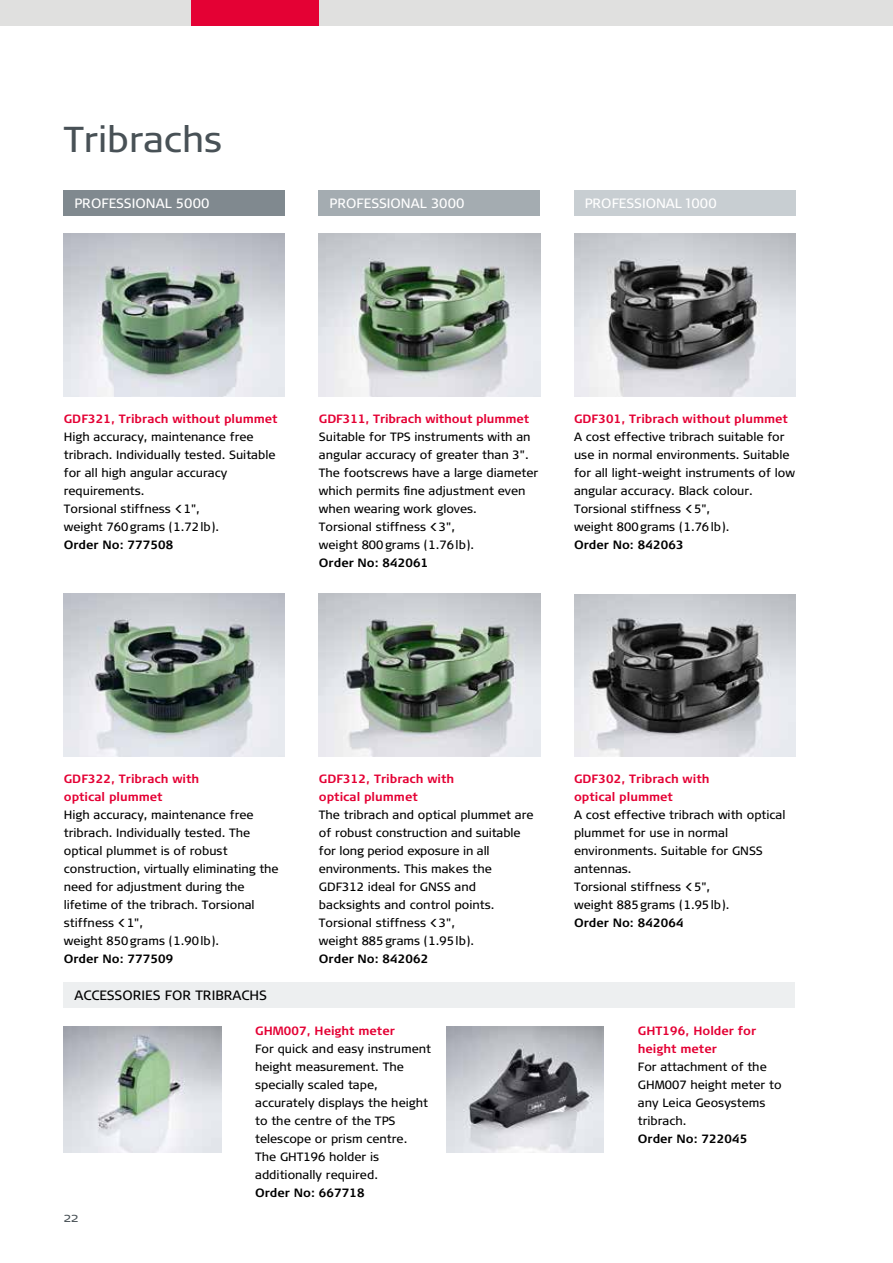
<style>
.page{position:relative;width:893px;height:1263px;background:#fff}
.page>*{position:absolute;margin:0;border:0;box-sizing:border-box;transform-origin:0 0}
.t1{font:36px "Signa Pro";color:#485156}
.t2{font:13.5px "Signa Pro";color:#fff}
.t3{font:13.5px "Signa Pro";color:#000}
.t4{font:300 13.5px "Signa Pro";color:#485156}
.t5{font:12px/18px "Signa Pro";color:#000}
.t6{font:700 12px/18px "Signa Pro";color:#e40134}
.t7{font:700 12px "Signa Pro";color:#000}
</style>
<div class="page">
<div style="left:0;top:0;width:893px;height:26px;background:#e0e0df"></div>
<img style="left:574px;top:234px;width:221px;height:162px">
<img style="left:64px;top:1026px;width:157px;height:126px">
<img style="left:319px;top:234px;width:221px;height:162px">
<img style="left:446px;top:1026px;width:158px;height:126px">
<img style="left:574px;top:594px;width:221px;height:162px">
<div style="left:64px;top:190px;width:221px;height:26px;background:#80898f"></div>
<div style="left:319px;top:190px;width:221px;height:26px;background:#a4acb1"></div>
<div style="left:574px;top:190px;width:221px;height:26px;background:#c8ced2"></div>
<div style="left:191px;top:0;width:128px;height:26px;background:#e40134"></div>
<img style="left:64px;top:234px;width:221px;height:162px">
<img style="left:64px;top:594px;width:221px;height:163px">
<img style="left:319px;top:594px;width:221px;height:163px">
<div style="left:64px;top:982px;width:731px;height:26px;background:#edeff0"></div>
<h1 class="t1" style="left:64px;top:114px;width:160px">Tribrachs</h1>
<p class="t2" style="left:74px;top:194px;width:137px">PROFESSIONAL 5000</p>
<p class="t2" style="left:330px;top:194px;width:137px">PROFESSIONAL 3000</p>
<p class="t2" style="left:585px;top:194px;width:134px">PROFESSIONAL 1000</p>
<p class="t6" style="left:64px;top:409px;width:215px">GDF321, Tribrach without plummet</p>
<p class="t5" style="left:64px;top:427px;width:213px">High accuracy, maintenance free tribrach. Individually tested. Suitable for all high angular accuracy requirements.<br>Torsional stiffness &lt;1",<br>weight 760grams (1.72lb).</p>
<p class="t7" style="left:64px;top:536px;width:111px">Order No: 777508</p>
<p class="t6" style="left:319px;top:409px;width:212px">GDF311, Tribrach without plummet</p>
<p class="t5" style="left:319px;top:427px;width:221px">Suitable for TPS instruments with an angular accuracy of greater than 3".<br>The footscrews have a large diameter which permits fine adjustment even when wearing work gloves.<br>Torsional stiffness &lt;3",<br>weight 800grams (1.76lb).</p>
<p class="t7" style="left:319px;top:554px;width:111px">Order No: 842061</p>
<p class="t6" style="left:574px;top:409px;width:215px">GDF301, Tribrach without plummet</p>
<p class="t5" style="left:574px;top:427px;width:222px">A cost effective tribrach suitable for use in normal environments. Suitable for all light-weight instruments of low angular accuracy. Black colour.<br>Torsional stiffness &lt;5",<br>weight 800grams (1.76lb).</p>
<p class="t7" style="left:574px;top:536px;width:111px">Order No: 842063</p>
<p class="t6" style="left:64px;top:769px;width:137px">GDF322, Tribrach with optical plummet</p>
<p class="t5" style="left:64px;top:805px;width:216px">High accuracy, maintenance free tribrach. Individually tested. The optical plummet is of robust construction, virtually eliminating the need for adjustment during the lifetime of the tribrach. Torsional stiffness &lt;1",<br>weight 850grams (1.90lb).</p>
<p class="t7" style="left:64px;top:950px;width:111px">Order No: 777509</p>
<p class="t3" style="left:74px;top:986px;width:194px">ACCESSORIES FOR TRIBRACHS</p>
<p class="t6" style="left:319px;top:769px;width:137px">GDF312, Tribrach with optical plummet</p>
<p class="t5" style="left:319px;top:805px;width:216px">The tribrach and optical plummet are of robust construction and suitable for long period exposure in all environments. This makes the<br>GDF312 ideal for GNSS and backsights and control points.<br>Torsional stiffness &lt;3",<br>weight 885grams (1.95lb).</p>
<p class="t7" style="left:319px;top:950px;width:111px">Order No: 842062</p>
<p class="t4" style="left:64px;top:1207px;width:16px">22</p>
<p class="t6" style="left:255px;top:1021px;width:141px">GHM007, Height meter</p>
<p class="t5" style="left:255px;top:1039px;width:177px">For quick and easy instrument height measurement. The specially scaled tape, accurately displays the height to the centre of the TPS telescope or prism centre.<br>The GHT196 holder is additionally required.</p>
<p class="t7" style="left:255px;top:1184px;width:111px">Order No: 667718</p>
<p class="t6" style="left:574px;top:769px;width:137px">GDF302, Tribrach with optical plummet</p>
<p class="t5" style="left:574px;top:805px;width:213px">A cost effective tribrach with optical plummet for use in normal environments. Suitable for GNSS antennas.<br>Torsional stiffness &lt;5",<br>weight 885grams (1.95lb).</p>
<p class="t7" style="left:574px;top:914px;width:111px">Order No: 842064</p>
<p class="t6" style="left:638px;top:1021px;width:120px">GHT196, Holder for height meter</p>
<p class="t5" style="left:638px;top:1057px;width:145px">For attachment of the<br>GHM007 height meter to any Leica Geosystems tribrach.</p>
<p class="t7" style="left:638px;top:1130px;width:111px">Order No: 722045</p>
</div>
